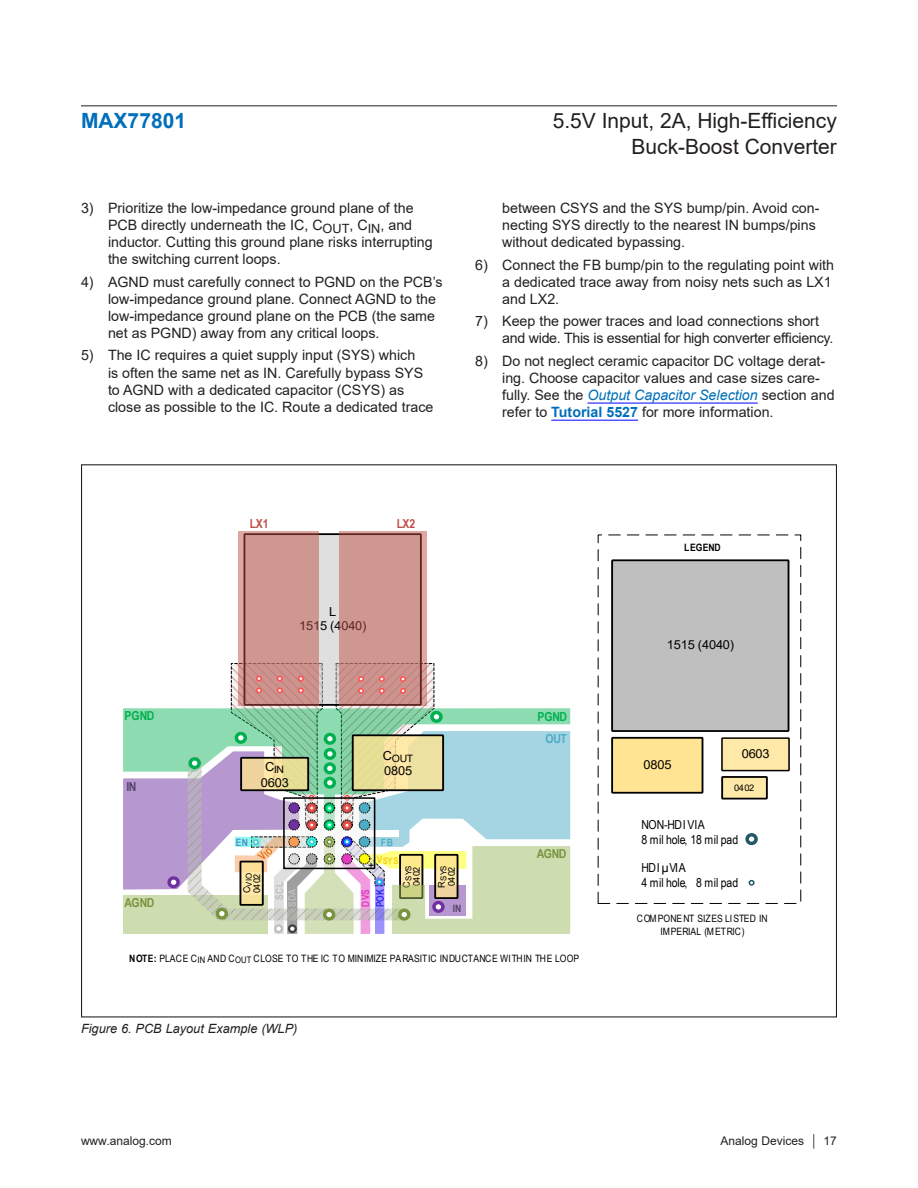
<style>
.page{position:relative;width:918px;height:1188px;background:#fff}
.page>*{position:absolute;margin:0;border:0;box-sizing:border-box;transform-origin:0 0}
.t1{font:21px/25.2px "Arial";color:#231f20;text-align:right}
.t2{font:700 21px "Arial";color:#006fb9}
.t3{font:14.25px/17.1px "Arial";color:#231f20}
.t4{font:14.25px/17.1px "Arial";letter-spacing:-.02em;color:#231f20}
.Caption_-_Figures{font:italic 12.75px "Arial";color:#231f20}
.t5{font:12.45px/14.4px "Arial Narrow";color:#000}
.t6{font:12.45px/14.4px "Arial";letter-spacing:-.01em;color:#000;text-align:center}
.t7{font:700 12.45px "Arial Narrow";color:#00b050}
.t8{font:700 12.45px "Arial Narrow";letter-spacing:-.045em;color:#789440}
.t9{font:700 12.45px "Arial Narrow";letter-spacing:-.025em;color:#c05046}
.t10{font:700 12.45px "Arial Narrow";color:#4bacc6}
.t11{font:700 12.45px "Arial Narrow";color:#54426a}
.t12{font:12px "Arial";color:#231f20}
.t13{font:700 10.5px/12.9px "Arial Narrow";letter-spacing:.04em;color:#bfbfbf}
.t14{font:700 10.5px/14.4px "Arial Narrow";letter-spacing:.02em;color:#e23ac0}
.t15{font:10.2px/12.6px "Arial Narrow";letter-spacing:.01em;color:#000;text-align:center}
.t16{font:10.2px "Arial";color:#000}
.t17{font:700 10.2px "Arial Narrow";letter-spacing:.01em;color:#000}
.t18{font:700 10.2px "Arial Narrow";color:#548bd4}
.t19{font:700 10.2px "Arial Narrow";color:#4bacc6}
.t20{font:700 10.2px "Arial Narrow";color:#54426a}
.t21{font:9.3px "Arial";letter-spacing:-.055em;color:#000}
.t22{font:9px "Arial";color:#000}
.t23{font:700 9px "Arial Narrow";color:#f7cf13}
.t24{font:8.1px "Arial";letter-spacing:.03em;color:#000}
.s1{font-style:italic;color:#006fb9}
.s2{font-weight:700;color:#006fb9}
.s3{font-size:10.2px}
.s4{color:#3a25f8}
.s5{font-weight:700}
</style>
<div class="page">
<hr style="left:587px;top:403px;width:171px;height:1px;background:#00f">
<hr style="left:551px;top:420px;width:87px;height:1px;background:#00f">
<div style="left:722px;top:738px;width:67px;height:33px;background:#ffe9a8"></div>
<div style="left:721px;top:737px;width:69px;height:34px;border:2px solid #000"></div>
<div style="left:722px;top:777px;width:45px;height:22px;background:#ffe9a8"></div>
<div style="left:721px;top:776px;width:47px;height:24px;border:2px solid #000"></div>
<div style="left:745px;top:833px;width:13px;height:12px;border:3px solid #205867;border-radius:50%"></div>
<svg style="left:749px;top:880px;width:6px;height:6px"></svg>
<div style="left:612px;top:560px;width:177px;height:171px;background:#bfbfbf"></div>
<div style="left:611px;top:559px;width:178px;height:173px;border:2px solid #000"></div>
<div style="left:244px;top:534px;width:177px;height:171px;background:#dfdfdf"></div>
<div style="left:612px;top:738px;width:91px;height:55px;background:#ffe493"></div>
<div style="left:611px;top:737px;width:92px;height:57px;border:2px solid #000"></div>
<div style="left:238px;top:532px;width:81px;height:174px;background:#c05046;opacity:.5"></div>
<div style="left:340px;top:532px;width:87px;height:174px;background:#c05046;opacity:.5"></div>
<svg style="left:123px;top:663px;width:447px;height:271px"></svg>
<hr style="left:81px;top:105px;width:756px;height:1px;background:#231f20">
<h1 class="t2" style="left:81px;top:106px;width:107px">MAX77801</h1>
<h1 class="t1" style="left:553px;top:108px;width:286px">5.5V Input, 2A, High-Efficiency<br>Buck-Boost Converter</h1>
<p class="t3" style="left:108px;top:199px;width:326px;text-indent:-27px">3) Prioritize the low-impedance ground plane of the PCB directly underneath the IC, C<sub>OUT</sub>, C<sub>IN</sub>, and inductor. Cutting this ground plane risks interrupting the switching current loops.</p>
<p class="t3" style="left:108px;top:273px;width:336px;text-indent:-27px">4) AGND must carefully connect to PGND on the PCB’s low-impedance ground plane. Connect AGND to the low-impedance ground plane on the PCB (the same net as PGND) away from any critical loops.</p>
<p class="t3" style="left:108px;top:347px;width:327px;text-indent:-27px">5) The IC requires a quiet supply input (SYS) which<br>is often the same net as IN. Carefully bypass SYS to AGND with a dedicated capacitor (CSYS) as close as possible to the IC. Route a dedicated trace</p>
<p class="t3" style="left:502px;top:199px;width:319px">between CSYS and the SYS bump/pin. Avoid con&shy;necting SYS directly to the nearest IN bumps/pins without dedicated bypassing.</p>
<p class="t3" style="left:502px;top:256px;width:333px;text-indent:-27px">6) Connect the FB bump/pin to the regulating point with a dedicated trace away from noisy nets such as LX1 and LX2.</p>
<p class="t4" style="left:502px;top:313px;width:333px;text-indent:-27px">7) Keep the power traces and load connections short and wide. This is essential for high converter efficiency.</p>
<p class="t3" style="left:502px;top:352px;width:334px;text-indent:-27px">8) Do not neglect ceramic capacitor DC voltage derat&shy;ing. Choose capacitor values and case sizes care&shy;fully. See the <span class="s1">Output Capacitor Selection</span> section and refer to <span class="s2">Tutorial 5527</span> for more information.</p>
<p class="t7" style="left:125px;top:706px;width:31px">PGND</p>
<p class="t11" style="left:126px;top:777px;width:11px">IN</p>
<p class="t8" style="left:125px;top:893px;width:31px">AGND</p>
<p class="t9" style="left:250px;top:515px;width:20px">LX1</p>
<p class="t9" style="left:397px;top:515px;width:20px">LX2</p>
<p class="t6" style="left:299px;top:604px;width:69px">L<br>1515 (4040)</p>
<p class="t16" style="left:265px;top:763px;width:20px"><sup>C</sup>IN</p>
<p class="t6" style="left:261px;top:775px;width:30px">0603</p>
<p class="t16" style="left:383px;top:752px;width:32px"><sup>C</sup>OUT</p>
<p class="t6" style="left:384px;top:764px;width:30px">0805</p>
<p class="t18" style="left:236px;top:835px;width:14px">EN</p>
<p class="t19" style="left:381px;top:835px;width:14px">FB</p>
<p class="t23" style="left:377px;top:854px;width:23px"><span class="s3">V</span>SYS</p>
<p class="t5" style="left:368px;top:857px;width:8px">+</p>
<p class="t24" style="left:243px;top:893px;width:22px;rotate:-90deg"><sup>C</sup>VIO</p>
<p class="t21" style="left:250px;top:893px;width:21px;rotate:-90deg">0402</p>
<p class="t24" style="left:403px;top:888px;width:23px;rotate:-90deg"><sup>C</sup>SYS</p>
<p class="t21" style="left:410px;top:886px;width:21px;rotate:-90deg">0402</p>
<p class="t13" style="left:272px;top:907px;width:26px;text-indent:7px;rotate:-90deg">SCL<br>SDA</p>
<p class="t14" style="left:358px;top:907px;width:20px;rotate:-90deg">DVS<br><span class="s4">POK</span></p>
<p class="t24" style="left:438px;top:888px;width:23px;rotate:-90deg"><sup>R</sup>SYS</p>
<p class="t21" style="left:445px;top:886px;width:21px;rotate:-90deg">0402</p>
<p class="t20" style="left:453px;top:901px;width:10px">IN</p>
<p class="t7" style="left:537px;top:707px;width:31px">PGND</p>
<p class="t10" style="left:545px;top:730px;width:23px">OUT</p>
<p class="t8" style="left:537px;top:845px;width:31px">AGND</p>
<p class="t17" style="left:684px;top:540px;width:38px">LEGEND</p>
<p class="t6" style="left:667px;top:638px;width:69px">1515 (4040)</p>
<p class="t6" style="left:742px;top:746px;width:30px">0603</p>
<p class="t22" style="left:734px;top:781px;width:22px">0402</p>
<p class="t5" style="left:642px;top:817px;width:98px">NON-HDI VIA<br>8 mil hole, 18 mil pad</p>
<p class="t5" style="left:642px;top:860px;width:98px">HDI µVIA<br>4 mil hole, 8 mil pad</p>
<p class="t6" style="left:644px;top:757px;width:30px">0805</p>
<p class="t15" style="left:637px;top:912px;width:132px">COMPONE NT SIZES LISTED IN<br>IMPERIAL (METRIC)</p>
<p class="t15" style="left:129px;top:952px;width:452px"><span class="s5">NOTE:</span> PLACE C<sub>IN</sub> AND C<sub>OUT</sub> CLOSE TO THE IC TO MINIMIZE PA RASITIC INDUCTANCE WITHIN THE LOOP</p>
<p class="Caption_-_Figures" style="left:81px;top:1020px;width:218px">Figure 6. PCB Layout Example (WLP)</p>
<p class="t12" style="left:81px;top:1132px;width:92px">www.analog.com</p>
<p class="t12" style="left:721px;top:1132px;width:118px">Analog Devices │ 17</p>
</div>
